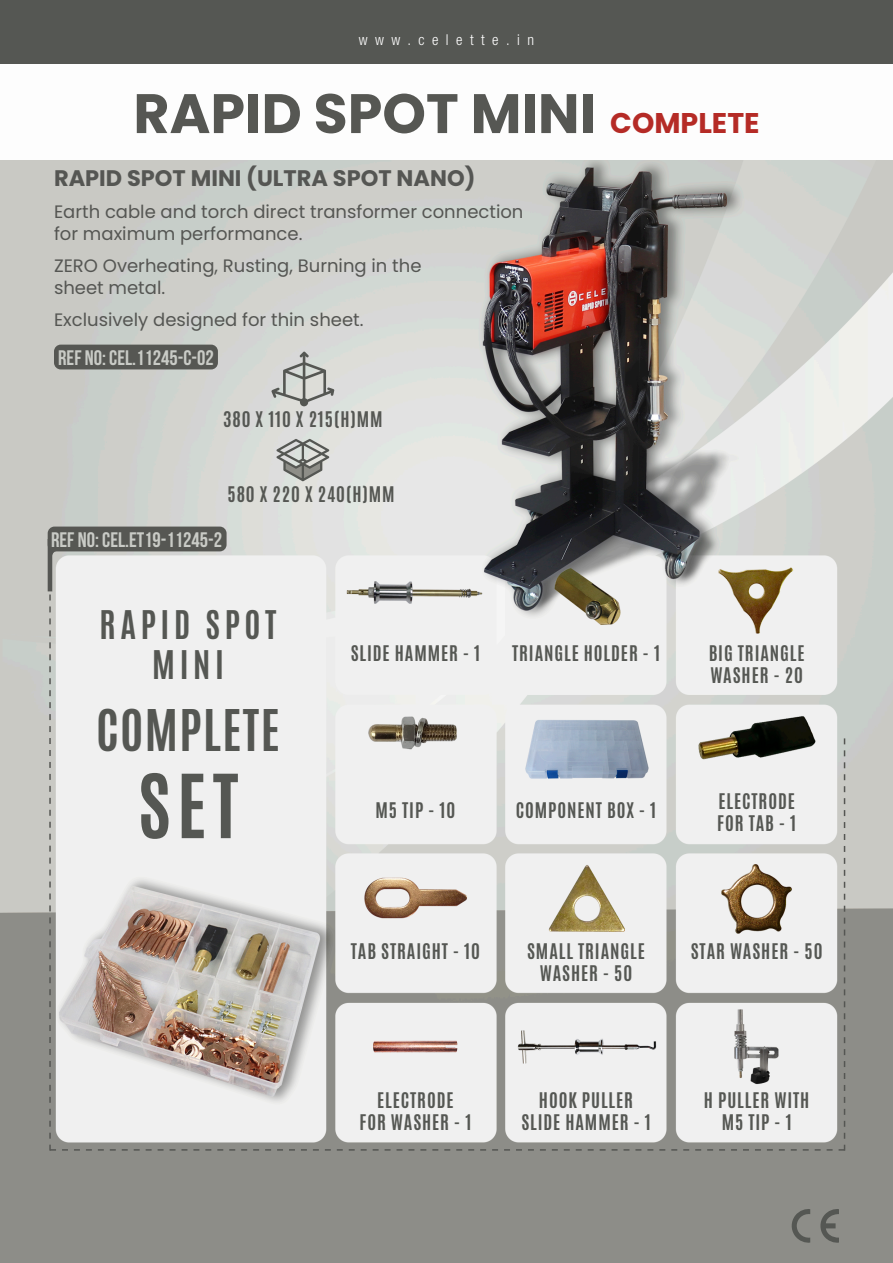
<style>
.page{position:relative;width:893px;height:1263px;background:#fff}
.page>*{position:absolute;margin:0;border:0;box-sizing:border-box;transform-origin:0 0}
.t1{font:700 75px "Antonio";color:#555753}
.t2{font:700 55.5px "Poppins";color:#565753}
.t3{font:700 48px "Antonio";letter-spacing:.03em;color:#555753}
.t4{font:700 33px "Antonio";letter-spacing:.14em;color:#555753}
.t5{font:700 22.5px "Poppins";color:#555653}
.t6{font:700 21px "Bebas Neue";color:#c9cbc6}
.t7{font:700 18px/21.6px "Antonio";letter-spacing:.05em;color:#555753;text-align:center}
.t8{font:18px/21.6px "Poppins";color:#555653}
.t9{font:300 condensed 15px "Helvetica Neue LT Std";letter-spacing:.5em;color:#fff}
.s1{font-size:28.5px;color:#b52b26}
</style>
<div class="page">
<img style="left:0;top:160px;width:893px;height:1103px">
<div style="left:0;top:0;width:893px;height:101px;background:#555753"></div>
<div style="left:0;top:65px;width:893px;height:95px;background:#fdfdfd"></div>
<svg style="left:271px;top:352px;width:63px;height:54px;background:#bebfbc"></svg>
<svg style="left:276px;top:439px;width:53px;height:42px;background:#aaaca8"></svg>
<div style="left:54px;top:345px;width:164px;height:24px;background:#565753;border-radius:7px"></div>
<svg style="left:819px;top:1208px;width:20px;height:35px"></svg>
<svg style="left:790px;top:1208px;width:20px;height:35px"></svg>
<svg style="left:48px;top:539px;width:797px;height:612px"></svg>
<div style="left:48px;top:527px;width:179px;height:24px;background:#565753;border-radius:7px"></div>
<p class="t9" style="left:359px;top:31px;width:177px">www.celette.in</p>
<p class="t2" style="left:133px;top:81px;width:628px">RAPID SPOT MINI <span class="s1">COMPLETE</span></p>
<p class="t5" style="left:54px;top:165px;width:423px">RAPID SPOT MINI (ULTRA SPOT NANO)</p>
<p class="t8" style="left:54px;top:201px;width:471px">Earth cable and torch direct transformer connection for maximum performance.</p>
<p class="t8" style="left:54px;top:255px;width:369px">ZERO Overheating, Rusting, Burning in the sheet metal.</p>
<p class="t8" style="left:54px;top:309px;width:311px">Exclusively designed for thin sheet.</p>
<p class="t6" style="left:58px;top:346px;width:157px">REF NO: CEL.11245-C-02</p>
<p class="t7" style="left:223px;top:409px;width:161px">380 X 110 X 215(H)MM</p>
<p class="t7" style="left:227px;top:484px;width:169px">580 X 220 X 240(H)MM</p>
<p class="t6" style="left:51px;top:528px;width:173px">REF NO: CEL.ET19-11245-2</p>
<p class="t4" style="left:100px;top:600px;width:179px">RAPID SPOT</p>
<p class="t4" style="left:152px;top:639px;width:73px">MINI</p>
<p class="t3" style="left:96px;top:694px;width:185px">COMPLETE</p>
<p class="t1" style="left:138px;top:749px;width:102px">SET</p>
<p class="t7" style="left:351px;top:643px;width:131px">SLIDE HAMMER - 1</p>
<p class="t7" style="left:512px;top:643px;width:149px">TRIANGLE HOLDER - 1</p>
<p class="t7" style="left:375px;top:800px;width:81px">M5 TIP - 10</p>
<p class="t7" style="left:516px;top:800px;width:142px">COMPONENT BOX - 1</p>
<p class="t7" style="left:709px;top:643px;width:98px;text-align:left">BIG TRIANGLE<br>WASHER - 20</p>
<p class="t7" style="left:717px;top:791px;width:80px;text-align:left">ELECTRODE<br>FOR TAB - 1</p>
<p class="t7" style="left:351px;top:941px;width:131px">TAB STRAIGHT - 10</p>
<p class="t7" style="left:527px;top:941px;width:119px">SMALL TRIANGLE<br>WASHER - 50</p>
<p class="t7" style="left:691px;top:941px;width:133px">STAR WASHER - 50</p>
<p class="t7" style="left:359px;top:1090px;width:113px">ELECTRODE<br>FOR WASHER - 1</p>
<p class="t7" style="left:521px;top:1090px;width:131px">HOOK PULLER<br>SLIDE HAMMER - 1</p>
<p class="t7" style="left:704px;top:1090px;width:107px">H PULLER WITH<br>M5 TIP - 1</p>
</div>
